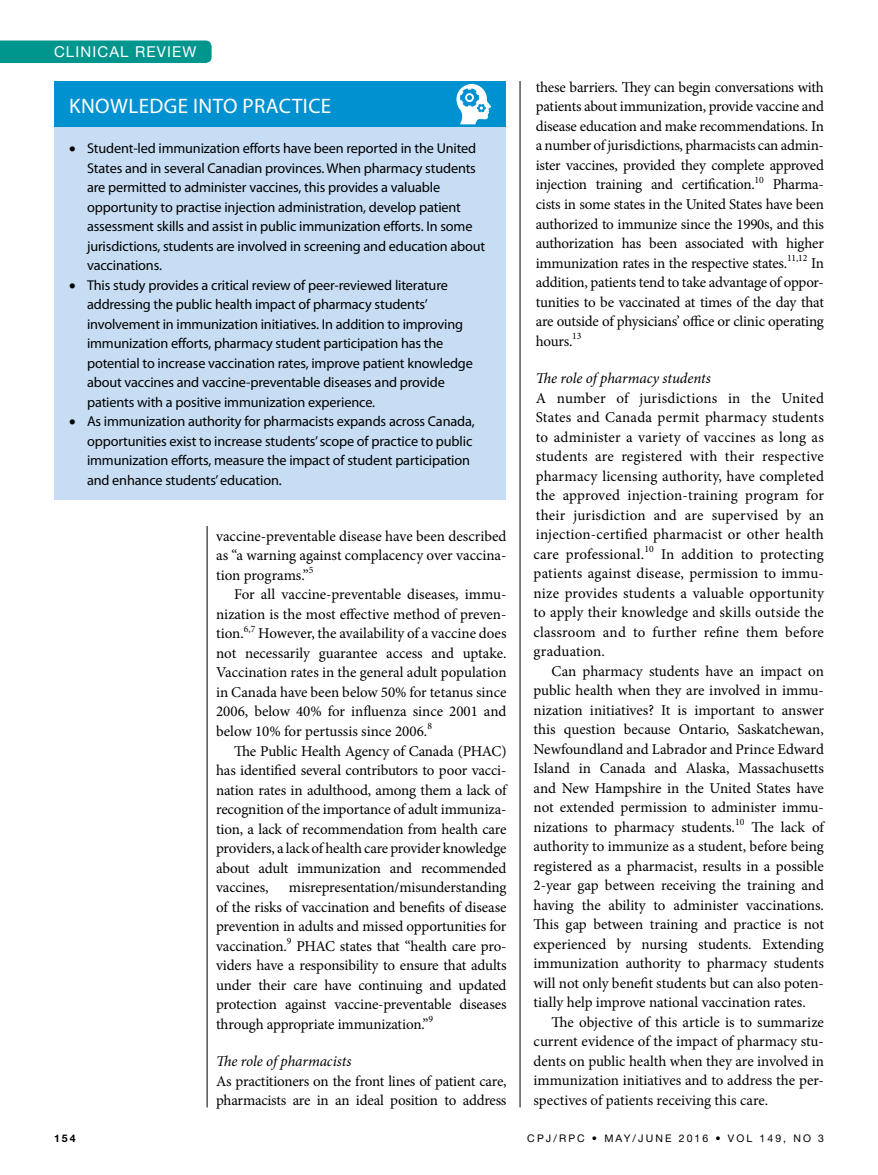
<style>
.page{position:relative;width:878px;height:1175px;background:#fff}
.page>*{position:absolute;margin:0;border:0;box-sizing:border-box;transform-origin:0 0}
.t1{font:21px "Myriad Pro";letter-spacing:.02em;color:#fff}
.t2{font:15px/19.5px "Minion Pro";letter-spacing:-.01em;color:#000;text-align:justify}
.t3{font:italic 15px "Minion Pro";letter-spacing:-.005em;color:#000}
.t4{font:15px "Helvetica Neue LT Std";letter-spacing:.075em;color:#fff}
.t5{font:14.25px/19.5px "Myriad Pro";letter-spacing:-.01em;color:#000}
.t6{font:10.5px "Helvetica Neue LT Std";letter-spacing:.2em;color:#000}
.t7{font:700 10.5px "Helvetica Neue LT Std";color:#000}
.t8{font:9.75px "Minion Pro";letter-spacing:-.015em;color:#000}
</style>
<div class="page">
<hr style="left:519px;top:81px;width:1px;height:1026px;background:#000">
<div style="left:0;top:40px;width:212px;height:23px;background:#00968e"></div>
<hr style="left:207px;top:526px;width:1px;height:581px;background:#000">
<div style="left:54px;top:81px;width:452px;height:47px;background:#0091d1"></div>
<div style="left:54px;top:128px;width:452px;height:372px;background:#c7ddf3"></div>
<svg style="left:456px;top:84px;width:35px;height:40px"></svg>
<p class="t4" style="left:54px;top:43px;width:144px">CLINICAL REVIEW</p>
<h1 class="t1" style="left:69px;top:94px;width:26px">Knowledge</h1>
<h1 class="t1" style="left:193px;top:94px;width:134px">Into Practice</h1>
<p class="t5" style="left:87px;top:139px;width:399px;text-indent:-18px">• Student-led immunization efforts have been reported in the United States and in several Canadian provinces. When pharmacy students are permitted to administer vaccines, this provides a valuable opportunity to practise injection administration, develop patient assessment skills and assist in public immunization efforts. In some jurisdictions, students are involved in screening and education about vaccinations.</p>
<p class="t5" style="left:87px;top:275px;width:387px;text-indent:-18px">• This study provides a critical review of peer-reviewed literature addressing the public health impact of pharmacy students’ involvement in immunization initiatives. In addition to improving immunization efforts, pharmacy student participation has the potential to increase vaccination rates, improve patient knowledge about vaccines and vaccine-preventable diseases and provide patients with a positive immunization experience.</p>
<p class="t5" style="left:87px;top:412px;width:389px;text-indent:-18px">• As immunization authority for pharmacists expands across Canada, opportunities exist to increase students’ scope of practice to public immunization efforts, measure the impact of student participation and enhance students’ education.</p>
<p class="t2" style="left:216px;top:526px;width:292px">vaccine-preventable disease have been described as “a warning against complacency over vaccina&shy;tion programs.”</p>
<p class="t8" style="left:309px;top:563px;width:6px">5</p>
<p class="t2" style="left:216px;top:585px;width:292px;text-indent:18px">For all vaccine-preventable diseases, immu&shy;nization is the most effective method of preven&shy;tion.</p>
<p class="t8" style="left:244px;top:622px;width:13px">6,7</p>
<p class="t2" style="left:216px;top:624px;width:292px;text-indent:42px">However, the availability of a vaccine does not necessarily guarantee access and uptake.<br>Vaccination rates in the general adult population in Canada have been below 50% for tetanus since 2006, below 40% for influenza since 2001 and below 10% for pertussis since 2006.</p>
<p class="t8" style="left:427px;top:719px;width:6px">8</p>
<p class="t2" style="left:216px;top:741px;width:292px;text-indent:18px">The Public Health Agency of Canada (PHAC) has identified several contributors to poor vacci&shy;nation rates in adulthood, among them a lack of recognition of the importance of adult immuniza&shy;tion, a lack of recommendation from health care providers, a lack of health care provider knowledge about adult immunization and recommended vaccines,</p>
<p class="t2" style="left:216px;top:877px;width:292px;text-indent:73px">misrepresentation/misunderstanding of the risks of vaccination and benefits of disease prevention in adults and missed opportunities for vaccination.</p>
<p class="t8" style="left:287px;top:934px;width:6px">9</p>
<p class="t2" style="left:216px;top:936px;width:292px;text-indent:80px">PHAC states that “health care pro&shy;viders have a responsibility to ensure that adults under their care have continuing and updated protection against vaccine-preventable diseases through appropriate immunization.”</p>
<p class="t8" style="left:428px;top:1012px;width:6px">9</p>
<p class="t3" style="left:216px;top:1052px;width:137px">The role of pharmacists</p>
<p class="t2" style="left:216px;top:1071px;width:292px">As practitioners on the front lines of patient care, pharmacists are in an ideal position to address</p>
<p class="t2" style="left:536px;top:77px;width:290px">these barriers. They can begin conversations with patients about immunization, provide vaccine and disease education and make recommendations. In a number of jurisdictions, pharmacists can admin&shy;ister vaccines, provided they complete approved injection training and certification.<sup>10</sup></p>
<p class="t2" style="left:535px;top:175px;width:290px;text-indent:237px">Pharma&shy;cists in some states in the United States have been authorized to immunize since the 1990s, and this authorization has been associated with higher immunization rates in the respective states.</p>
<p class="t8" style="left:787px;top:251px;width:22px">11,12</p>
<p class="t2" style="left:535px;top:253px;width:289px;text-indent:275px">In addition, patients tend to take advantage of oppor&shy;tunities to be vaccinated at times of the day that are outside of physicians’ office or clinic operating hours.</p>
<p class="t8" style="left:572px;top:329px;width:11px">13</p>
<p class="t3" style="left:536px;top:369px;width:176px">The role of pharmacy students</p>
<p class="t2" style="left:533px;top:388px;width:292px">A number of jurisdictions in the United States and Canada permit pharmacy students to administer a variety of vaccines as long as students are registered with their respective pharmacy licensing authority, have completed the approved injection-training program for their jurisdiction and are supervised by an injection-certified pharmacist or other health care professional.</p>
<p class="t8" style="left:644px;top:542px;width:11px">10</p>
<p class="t2" style="left:533px;top:544px;width:292px;text-indent:127px">In addition to protecting patients against disease, permission to immu&shy;nize provides students a valuable opportunity to apply their knowledge and skills outside the classroom and to further refine them before graduation.</p>
<p class="t2" style="left:533px;top:661px;width:292px;text-indent:18px">Can pharmacy students have an impact on public health when they are involved in immu&shy;nization initiatives? It is important to answer this question because Ontario, Saskatchewan, Newfoundland and Labrador and Prince Edward Island in Canada and Alaska, Massachusetts and New Hampshire in the United States have not extended permission to administer immu&shy;nizations to pharmacy students.</p>
<p class="t8" style="left:735px;top:815px;width:11px">10</p>
<p class="t2" style="left:533px;top:817px;width:292px;text-indent:218px">The lack of authority to immunize as a student, before being registered as a pharmacist, results in a possible 2-year gap between receiving the training and having the ability to administer vaccinations.<br>This gap between training and practice is not experienced by nursing students. Extending immunization authority to pharmacy students will not only benefit students but can also poten&shy;tially help improve national vaccination rates.</p>
<p class="t2" style="left:533px;top:1012px;width:292px;text-indent:18px">The objective of this article is to summarize current evidence of the impact of pharmacy stu&shy;dents on public health when they are involved in immunization initiatives and to address the per&shy;spectives of patients receiving this care.</p>
<p class="t7" style="left:54px;top:1131px;width:23px">154</p>
<p class="t6" style="left:527px;top:1132px;width:298px">CPJ/RPC • MAY/JUNE 2016 • VOL 149, NO 3</p>
</div>
